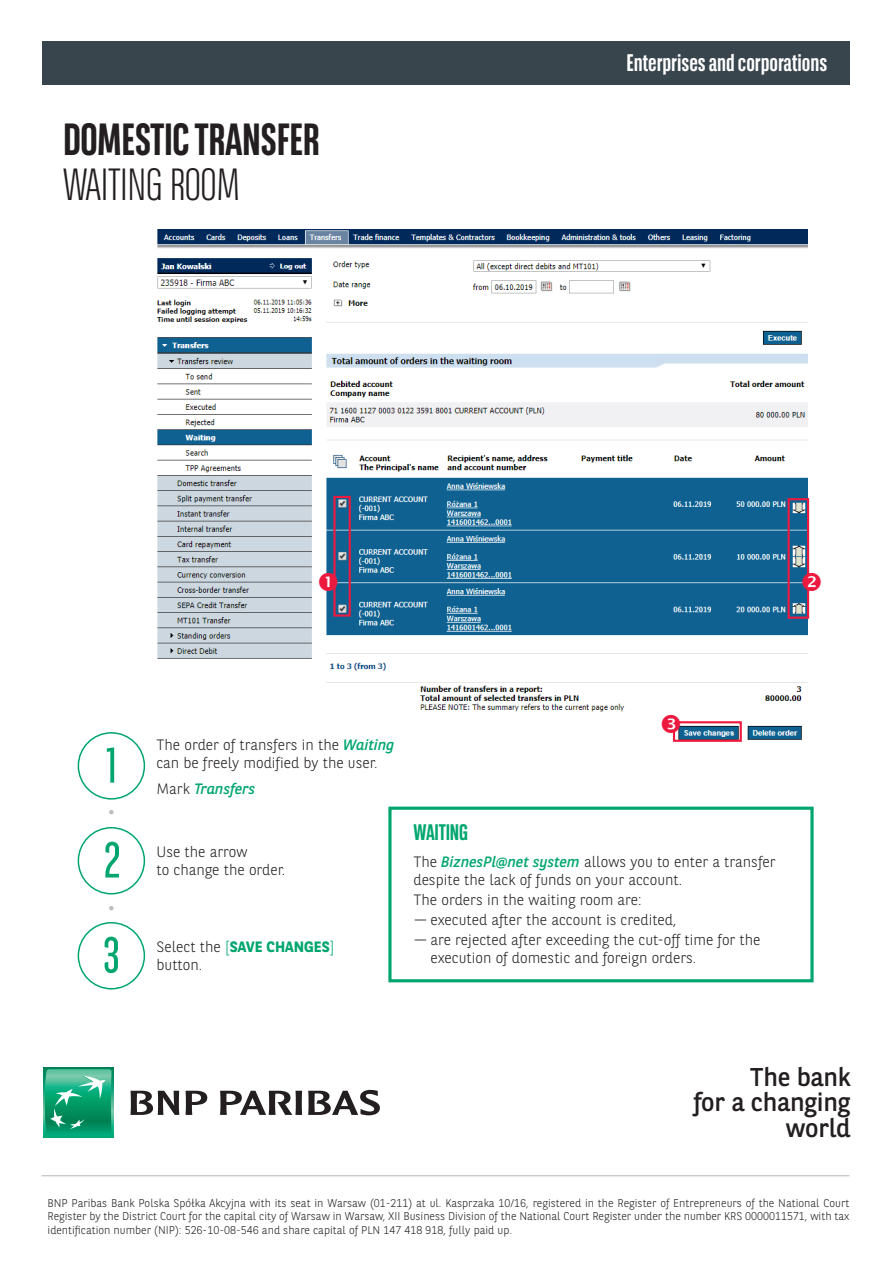
<style>
.page{position:relative;width:893px;height:1263px;background:#fff}
.page>*{position:absolute;margin:0;border:0;box-sizing:border-box;transform-origin:0 0}
.t1{font:50.4px "BNPP Sans Condensed";color:#00a66e}
.t2{font:700 45px/45px "BNPP Sans Condensed";letter-spacing:-.01em;color:#231f20}
.t3{font:25.65px/25.7px "BNPP Sans";letter-spacing:-.01em;color:#231f20;text-align:right}
.t4{font:700 24px "BNPP Sans Condensed";color:#fff}
.t5{font:700 22.5px "BNPP Sans Condensed";letter-spacing:-.01em;color:#00a66e}
.t6{font:300 15px/18px "BNPP Sans";color:#231f20}
.t7{font:italic 15px "BNPP Sans";color:#00a66e}
.t8{font:300 11.25px/13.5px "BNPP Sans";color:#231f20;text-align:justify}
.s1{font-weight:300}
.s2{font-weight:400;font-style:italic;color:#00a66e}
.s3{font-weight:300;font-style:normal;color:#231f20}
.s4{color:#00a66e}
.s5{font-weight:700;color:#00a66e}
</style>
<div class="page">
<svg style="left:43px;top:1068px;width:70px;height:69px"></svg>
<svg style="left:45px;top:1069px;width:67px;height:66px"></svg>
<svg style="left:130px;top:1091px;width:49px;height:24px"></svg>
<svg style="left:186px;top:1091px;width:21px;height:24px"></svg>
<svg style="left:220px;top:1091px;width:82px;height:24px"></svg>
<svg style="left:308px;top:1090px;width:72px;height:25px"></svg>
<hr style="left:41px;top:1175px;width:808px;height:1px;background:#bcbdc0">
<div style="left:43px;top:41px;width:807px;height:44px;background:#38454d"></div>
<div style="left:388px;top:807px;width:426px;height:175px;border:3px solid #00a66e"></div>
<img style="left:156px;top:229px;width:651px;height:512px">
<div style="left:333px;top:496px;width:18px;height:121px;border:2px solid #ed1a40"></div>
<div style="left:788px;top:498px;width:21px;height:121px;border:2px solid #ed1a40"></div>
<div style="left:673px;top:721px;width:69px;height:21px;border:2px solid #ed1a40"></div>
<svg style="left:78px;top:732px;width:67px;height:67px"></svg>
<svg style="left:78px;top:922px;width:67px;height:67px"></svg>
<svg style="left:78px;top:827px;width:67px;height:67px"></svg>
<svg style="left:109px;top:810px;width:5px;height:4px"></svg>
<svg style="left:109px;top:906px;width:5px;height:4px"></svg>
<svg style="left:662px;top:714px;width:18px;height:19px"></svg>
<svg style="left:319px;top:572px;width:18px;height:19px"></svg>
<svg style="left:802px;top:572px;width:8px;height:19px"></svg>
<p class="t2" style="left:63px;top:117px;width:258px">DOMESTIC TRANSFER<br><span class="s1">WAITING ROOM</span></p>
<p class="t4" style="left:626px;top:48px;width:202px">Enterprises and corporations</p>
<p class="t1" style="left:106px;top:734px;width:12px">1</p>
<p class="t1" style="left:104px;top:828px;width:19px">2</p>
<p class="t1" style="left:103px;top:923px;width:18px">3</p>
<p class="t6" style="left:156px;top:735px;width:240px">The order of transfers in the <span class="s2">Waiting </span>can be freely modified by the user.</p>
<p class="t7" style="left:156px;top:778px;width:101px"><span class="s3">Mark</span> Transfers</p>
<p class="t6" style="left:156px;top:842px;width:130px">Use the arrow<br>to change the order.</p>
<p class="t6" style="left:156px;top:937px;width:180px">Select the <span class="s4">[</span><span class="s5">SAVE CHANGES</span><span class="s4">] </span>button.</p>
<p class="t5" style="left:413px;top:819px;width:56px">WAITING</p>
<p class="t6" style="left:413px;top:852px;width:364px">The <span class="s2">BiznesPl@net system</span> allows you to enter a transfer despite the lack of funds on your account.</p>
<p class="t6" style="left:413px;top:890px;width:230px">The orders in the waiting room are:</p>
<p class="t6" style="left:413px;top:910px;width:265px">— executed after the account is credited,</p>
<p class="t6" style="left:430px;top:930px;width:332px;text-indent:-17px">— are rejected after exceeding the cut-off time for the execution of domestic and foreign orders.</p>
<p class="t3" style="left:693px;top:1063px;width:159px">The bank<br>for a changing world</p>
<p class="t8" style="left:48px;top:1195px;width:803px">BNP Paribas Bank Polska Spółka Akcyjna with its seat in Warsaw (01-211) at ul. Kasprzaka 10/16, registered in the Register of Entrepreneurs of the National Court Register by the District Court for the capital city of Warsaw in Warsaw, XII Business Division of the National Court Register under the number KRS 0000011571, with tax identification number (NIP): 526-10-08-546 and share capital of PLN 147 418 918, fully paid up.</p>
</div>
